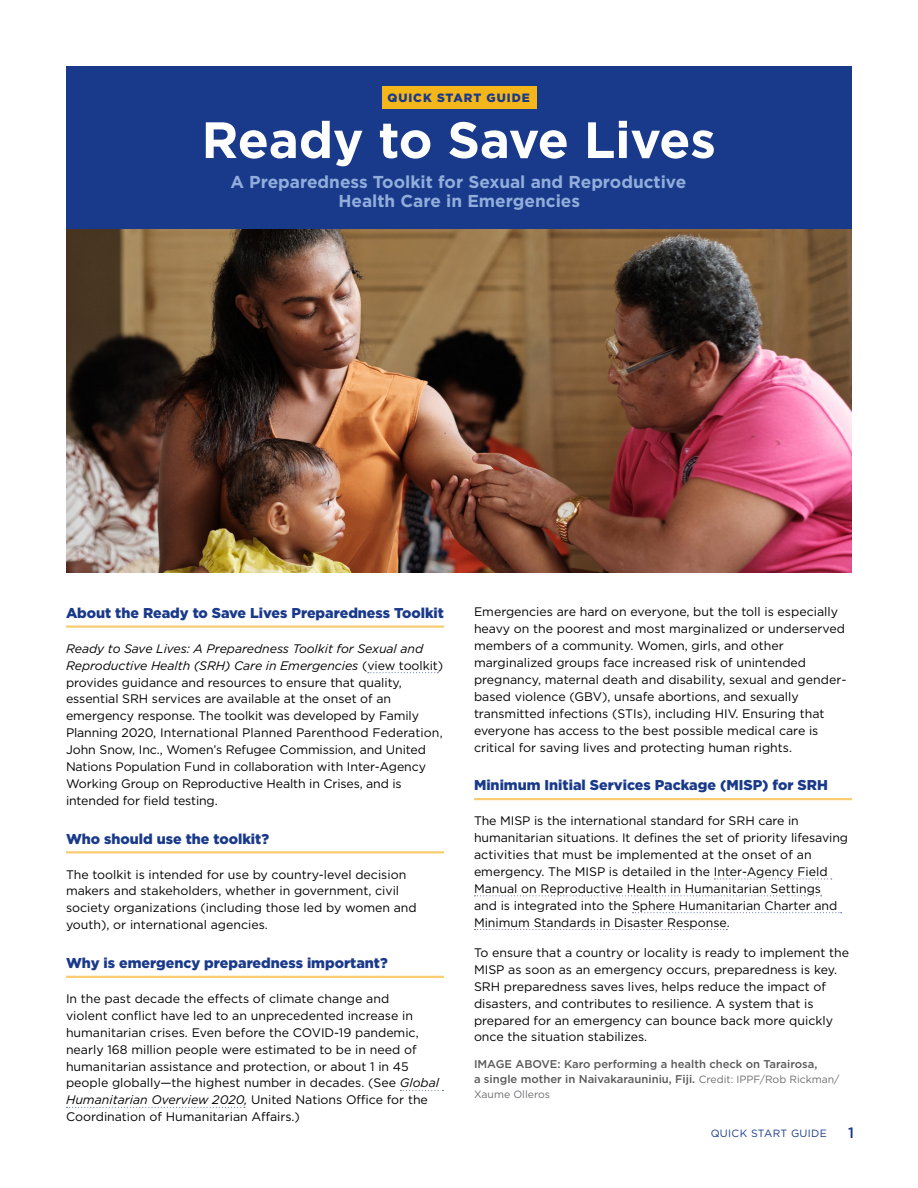
<style>
.page{position:relative;width:918px;height:1188px;background:#fff}
.page>*{position:absolute;margin:0;border:0;box-sizing:border-box;transform-origin:0 0}
.t1{font:700 51px "Gotham";letter-spacing:-.005em;color:#fff}
.t2{font:700 17.25px/19.2px "Gotham";color:#91aedb;text-align:center}
.t3{font:500 15px "Gotham";color:#19398a}
.t4{font:900 14.25px "Gotham";color:#19398a}
.t5{font:12.3px/17px "Gotham";color:#000}
.t6{font:900 12px "Gotham";letter-spacing:.08em;color:#19398a}
.t7{font:500 11.25px/15px "Gotham";color:#58595b}
.t8{font:10.5px "Gotham";letter-spacing:.03em;color:#19398a}
.t9{font:10.5px "Gotham";color:#6d6e71}
.s1{font-style:italic}
.s2{font-weight:400;font-size:10.5px;color:#6d6e71}
</style>
<div class="page">
<img style="left:66px;top:228px;width:786px;height:345px">
<div style="left:66px;top:66px;width:786px;height:162px;background:#19398a"></div>
<div style="left:382px;top:86px;width:155px;height:23px;background:#f5b61a"></div>
<hr style="left:66px;top:625px;width:378px;height:3px;background:#f9cd72">
<svg style="left:368px;top:672px;width:70px;height:1px"></svg>
<hr style="left:66px;top:851px;width:378px;height:2px;background:#f9cd72">
<hr style="left:66px;top:976px;width:378px;height:2px;background:#f9cd72">
<svg style="left:400px;top:1090px;width:43px;height:1px"></svg>
<svg style="left:66px;top:1107px;width:179px;height:1px"></svg>
<hr style="left:474px;top:798px;width:378px;height:2px;background:#f9cd72">
<svg style="left:714px;top:878px;width:118px;height:1px"></svg>
<svg style="left:474px;top:895px;width:348px;height:1px"></svg>
<svg style="left:633px;top:912px;width:209px;height:1px"></svg>
<svg style="left:474px;top:929px;width:253px;height:1px"></svg>
<p class="t6" style="left:387px;top:89px;width:144px">QUICK START GUIDE</p>
<h1 class="t1" style="left:202px;top:106px;width:516px">Ready to Save Lives</h1>
<h2 class="t2" style="left:230px;top:172px;width:457px">A Preparedness Toolkit for Sexual and Reproductive<br>Health Care in Emergencies</h2>
<p class="t4" style="left:66px;top:603px;width:380px">About the Ready to Save Lives Preparedness Toolkit</p>
<p class="t5" style="left:66px;top:640px;width:379px"><span class="s1">Ready to Save Lives: A Preparedness Toolkit for Sexual and Reproductive Health (SRH) Care in Emergencies</span> (view toolkit) provides guidance and resources to ensure that quality, essential SRH services are available at the onset of an emergency response. The toolkit was developed by Family Planning 2020, International Planned Parenthood Federation, John Snow, Inc., Women’s Refugee Commission, and United Nations Population Fund in collaboration with Inter-Agency Working Group on Reproductive Health in Crises, and is intended for field testing.</p>
<p class="t4" style="left:66px;top:829px;width:205px">Who should use the toolkit?</p>
<p class="t5" style="left:66px;top:866px;width:352px">The toolkit is intended for use by country-level decision makers and stakeholders, whether in government, civil society organizations (including those led by women and youth), or international agencies.</p>
<p class="t4" style="left:66px;top:953px;width:323px">Why is emergency preparedness important?</p>
<p class="t5" style="left:66px;top:990px;width:375px">In the past decade the effects of climate change and<br>violent conflict have led to an unprecedented increase in humanitarian crises. Even before the COVID-19 pandemic, nearly 168 million people were estimated to be in need of humanitarian assistance and protection, or about 1 in 45 people globally—the highest number in decades. (See <span class="s1">Global Humanitarian Overview 2020,</span> United Nations Office for the Coordination of Humanitarian Affairs.)</p>
<p class="t5" style="left:474px;top:603px;width:374px">Emergencies are hard on everyone, but the toll is especially heavy on the poorest and most marginalized or underserved members of a community. Women, girls, and other marginalized groups face increased risk of unintended pregnancy, maternal death and disability, sexual and gender&shy;based violence (GBV), unsafe abortions, and sexually transmitted infections (STIs), including HIV. Ensuring that everyone has access to the best possible medical care is critical for saving lives and protecting human rights.</p>
<p class="t4" style="left:474px;top:776px;width:355px">Minimum Initial Services Package (MISP) for SRH</p>
<p class="t5" style="left:474px;top:812px;width:376px">The MISP is the international standard for SRH care in humanitarian situations. It defines the set of priority lifesaving activities that must be implemented at the onset of an emergency. The MISP is detailed in the Inter-Agency Field Manual on Reproductive Health in Humanitarian Settings<br>and is integrated into the Sphere Humanitarian Charter and Minimum Standards in Disaster Response.</p>
<p class="t5" style="left:474px;top:944px;width:377px">To ensure that a country or locality is ready to implement the MISP as soon as an emergency occurs, preparedness is key.<br>SRH preparedness saves lives, helps reduce the impact of disasters, and contributes to resilience. A system that is prepared for an emergency can bounce back more quickly once the situation stabilizes.</p>
<p class="t7" style="left:474px;top:1057px;width:367px">IMAGE ABOVE: Karo performing a health check on Tarairosa,<br>a single mother in Naivakarauniniu, Fiji. <span class="s2">Credit: IPPF/Rob Rickman/</span></p>
<p class="t9" style="left:474px;top:1087px;width:78px">Xaume Olleros</p>
<p class="t8" style="left:711px;top:1127px;width:118px">QUICK START GUIDE</p>
<p class="t3" style="left:848px;top:1123px;width:7px">1</p>
</div>
